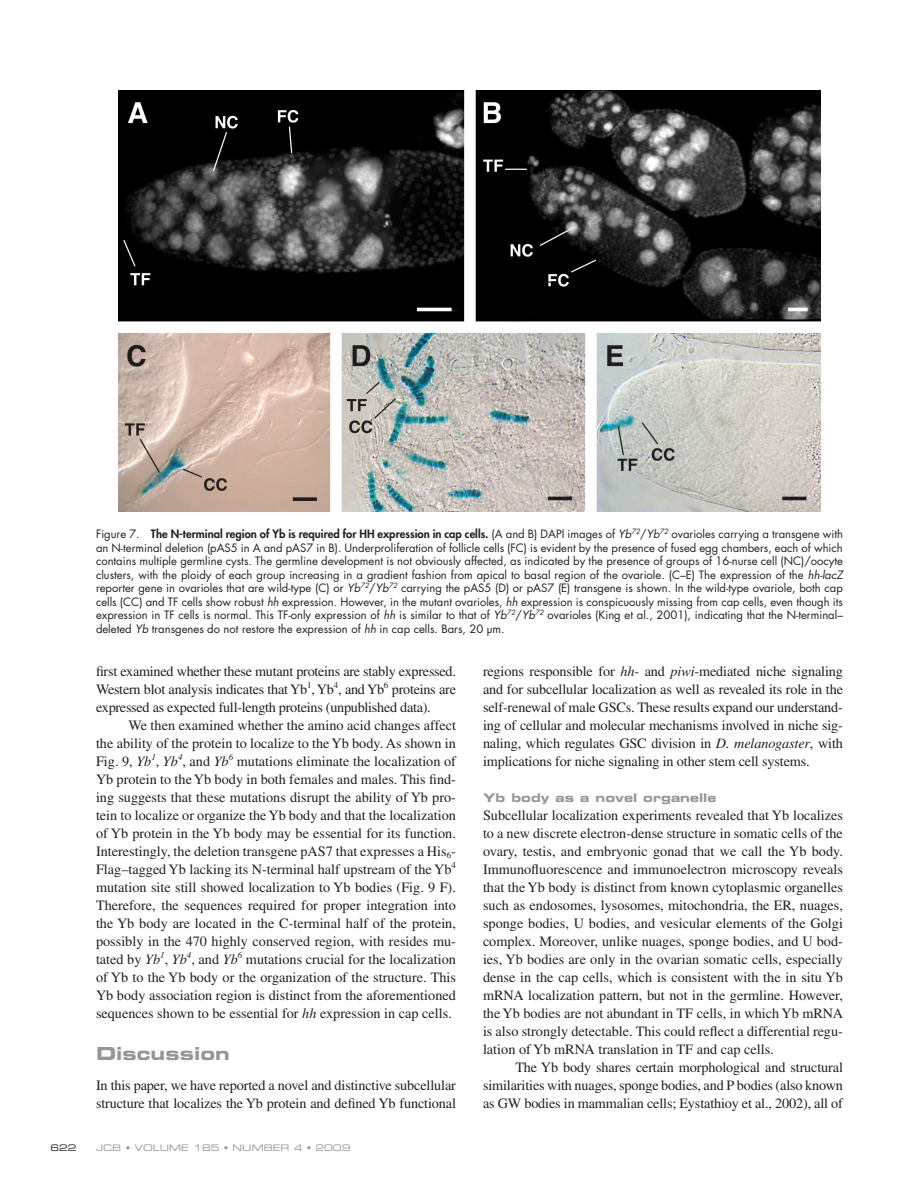
<style>
.page{position:relative;width:918px;height:1188px;background:#fff}
.page>*{position:absolute;margin:0;border:0;box-sizing:border-box;transform-origin:0 0}
.t1{font:18px "Eurostile LT Std Bold Ex 2";letter-spacing:.005em;color:#949698}
.t2{font:14.25px/18px "Times LT Std";letter-spacing:-.01em;color:#231f20;text-align:justify}
.t3{font:12px "Eurostile LT Std Bold Ex 2";letter-spacing:.005em;color:#949698}
.t4{font:11.25px/13.5px "Futura Std";color:#231f20;text-align:justify}
.t5{font:9px "Eurostile LT Std Ex 2";color:#949698}
.t6{font:9px "Eurostile LT Std Ex 2";color:#231f20}
.s1{font-weight:800}
.s2{font-style:italic}
</style>
<div class="page">
<img style="left:118px;top:90px;width:702px;height:421px">
<p class="t4" style="left:96px;top:527px;width:749px">Figure 7. <span class="s1">The N-terminal region of Yb is required for HH expression in cap cells.</span> (A and B) DAPI images of <span class="s2">Yb</span><sup>72</sup>/<span class="s2">Yb</span><sup>72</sup> ovarioles carrying a transgene with an N-terminal deletion (pAS5 in A and pAS7 in B). Underproliferation of follicle cells (FC) is evident by the presence of fused egg chambers, each of which contains multiple germline cysts. The germline development is not obviously affected, as indicated by the presence of groups of 16-nurse cell (NC)/oocyte clusters, with the ploidy of each group increasing in a gradient fashion from apical to basal region of the ovariole. (C–E) The expression of the <span class="s2">hh-lacZ </span>reporter gene in ovarioles that are wild-type (C) or <span class="s2">Yb</span><sup>72</sup>/<span class="s2">Yb</span><sup>72</sup> carrying the pAS5 (D) or pAS7 (E) transgene is shown. In the wild-type ovariole, both cap cells (CC) and TF cells show robust <span class="s2">hh</span> expression. However, in the mutant ovarioles, <span class="s2">hh</span> expression is conspicuously missing from cap cells, even though its expression in TF cells is normal. This TF-only expression of <span class="s2">hh</span> is similar to that of <span class="s2">Yb</span><sup>72</sup>/<span class="s2">Yb</span><sup>72</sup> ovarioles (King et al., 2001), indicating that the N-terminal– deleted <span class="s2">Yb</span> transgenes do not restore the expression of <span class="s2">hh</span> in cap cells. Bars, 20 µm.</p>
<p class="t2" style="left:96px;top:662px;width:362px">first examined whether these mutant proteins are stably expressed.<br>Western blot analysis indicates that Yb<sup>1</sup>, Yb<sup>4</sup>, and Yb<sup>6</sup> proteins are expressed as expected full-length proteins (unpublished data).</p>
<p class="t2" style="left:96px;top:716px;width:362px;text-indent:32px">We then examined whether the amino acid changes affect the ability of the protein to localize to the Yb body. As shown in Fig. 9, <span class="s2">Yb</span><sup>1</sup>, <span class="s2">Yb</span><sup>4</sup>, and <span class="s2">Yb</span><sup>6</sup> mutations eliminate the localization of Yb protein to the Yb body in both females and males. This find&shy;ing suggests that these mutations disrupt the ability of Yb pro&shy;tein to localize or organize the Yb body and that the localization of Yb protein in the Yb body may be essential for its function.<br>Interestingly, the deletion transgene pAS7 that expresses a His<sub>6</sub>- Flag–tagged Yb lacking its N-terminal half upstream of the Yb<sup>4 </sup>mutation site still showed localization to Yb bodies (Fig. 9 F).<br>Therefore, the sequences required for proper integration into the Yb body are located in the C-terminal half of the protein, possibly in the 470 highly conserved region, with resides mu&shy;tated by <span class="s2">Yb</span><sup>1</sup>, <span class="s2">Yb</span><sup>4</sup>, and <span class="s2">Yb</span><sup>6</sup> mutations crucial for the localization of Yb to the Yb body or the organization of the structure. This Yb body association region is distinct from the aforementioned sequences shown to be essential for <span class="s2">hh</span> expression in cap cells.</p>
<p class="t1" style="left:96px;top:1041px;width:135px">Discussion</p>
<p class="t2" style="left:96px;top:1076px;width:362px">In this paper, we have reported a novel and distinctive subcellular structure that localizes the Yb protein and defined Yb functional</p>
<p class="t6" style="left:50px;top:1142px;width:28px">622</p>
<p class="t5" style="left:96px;top:1142px;width:256px">JCB • VOLUME 185 • NUMBER 4 • 2009</p>
<p class="t2" style="left:483px;top:662px;width:362px">regions responsible for <span class="s2">hh</span>- and <span class="s2">piwi</span>-mediated niche signaling and for subcellular localization as well as revealed its role in the self-renewal of male GSCs. These results expand our understand&shy;ing of cellular and molecular mechanisms involved in niche sig&shy;naling, which regulates GSC division in <span class="s2">D. melanogaster</span>, with implications for niche signaling in other stem cell systems.</p>
<p class="t3" style="left:483px;top:789px;width:235px">Yb body as a novel organelle</p>
<p class="t2" style="left:483px;top:806px;width:362px">Subcellular localization experiments revealed that Yb localizes to a new discrete electron-dense structure in somatic cells of the ovary, testis, and embryonic gonad that we call the Yb body.<br>Immunofluorescence and immunoelectron microscopy reveals that the Yb body is distinct from known cytoplasmic organelles such as endosomes, lysosomes, mitochondria, the ER, nuages, sponge bodies, U bodies, and vesicular elements of the Golgi complex. Moreover, unlike nuages, sponge bodies, and U bod&shy;ies, Yb bodies are only in the ovarian somatic cells, especially dense in the cap cells, which is consistent with the in situ Yb mRNA localization pattern, but not in the germline. However, the Yb bodies are not abundant in TF cells, in which Yb mRNA is also strongly detectable. This could reflect a differential regu&shy;lation of Yb mRNA translation in TF and cap cells.</p>
<p class="t2" style="left:483px;top:1058px;width:362px;text-indent:32px">The Yb body shares certain morphological and structural similarities with nuages, sponge bodies, and P bodies (also known as GW bodies in mammalian cells; Eystathioy et al., 2002), all of</p>
</div>
